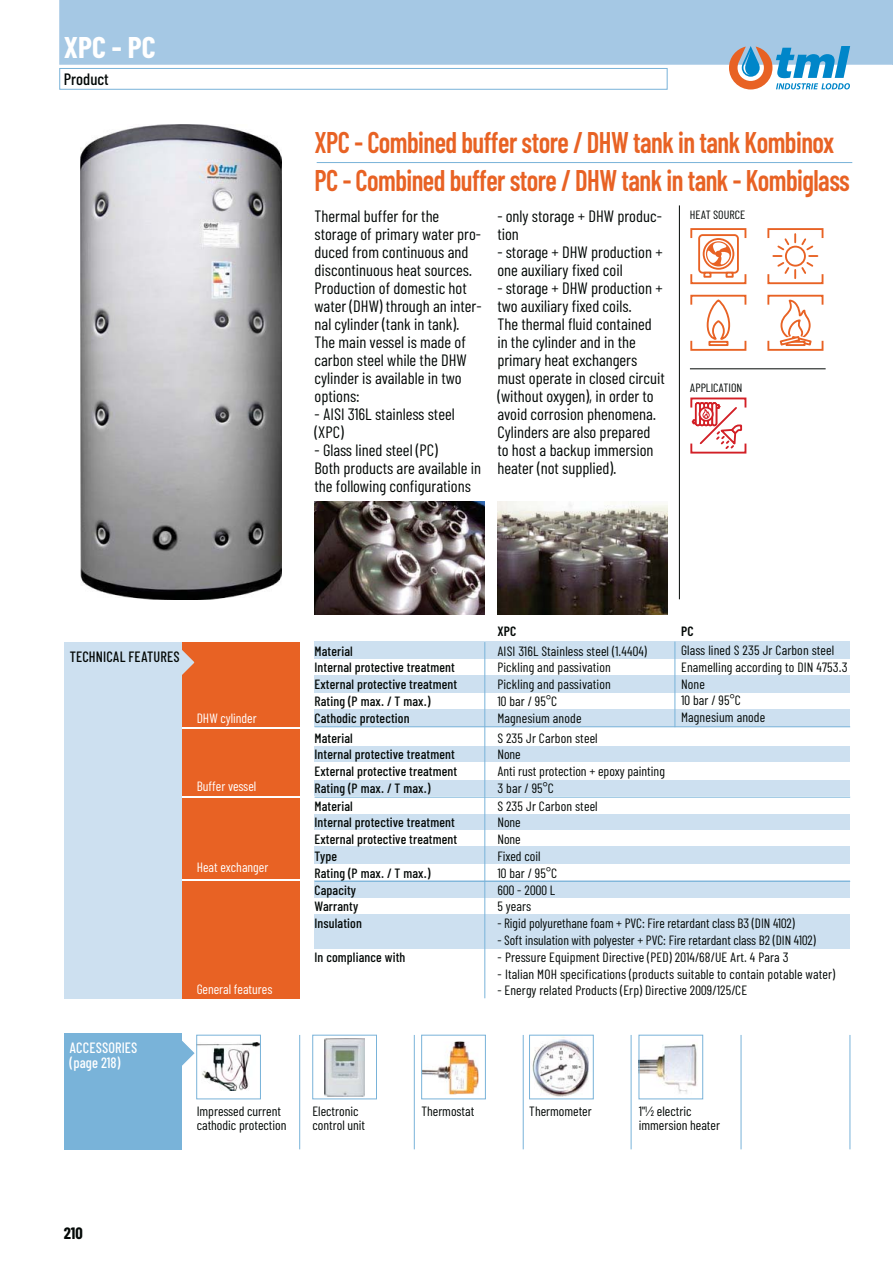
<style>
.page{position:relative;width:893px;height:1263px;background:#fff}
.page>*{position:absolute;margin:0;border:0;box-sizing:border-box;transform-origin:0 0}
.t1{font:600 30px/39px "Barlow Condensed";letter-spacing:-.02em;color:#e86224;scale:.89 1}
.t2{font:700 30px "Barlow Condensed";color:#fff}
.t3{font:16.5px/18px "Barlow Condensed";color:#030806}
.t4{font:500 16.5px "Barlow Condensed";color:#030806}
.t5{font:700 16.5px "Barlow Condensed";color:#030806}
.t6{font:500 15px/15px "Barlow Condensed";letter-spacing:.01em;color:#fff;scale:.95 1}
.t7{font:500 15px "Barlow Condensed";letter-spacing:.01em;color:#030806;scale:.95 1}
.t8{font:13.5px/16.8px "Barlow Condensed";letter-spacing:.01em;color:#030806}
.t9{font:500 13.5px/16.8px "Barlow Condensed";letter-spacing:.01em;color:#030806}
.t10{font:13.5px "Barlow Condensed";color:#fff}
.t11{font:600 13.5px "Barlow Condensed";color:#030806}
.t12{font:12px "Barlow Condensed";color:#030806}
</style>
<div class="page">
<img style="left:80px;top:125px;width:202px;height:475px">
<div style="left:182px;top:642px;width:117px;height:85px;background:#e86224"></div>
<svg style="left:182px;top:650px;width:13px;height:25px"></svg>
<svg style="left:182px;top:1041px;width:13px;height:25px"></svg>
<div style="left:182px;top:729px;width:117px;height:67px;background:#e86224"></div>
<div style="left:182px;top:798px;width:117px;height:81px;background:#e86224"></div>
<div style="left:182px;top:881px;width:117px;height:117px;background:#e86224"></div>
<div style="left:315px;top:746px;width:535px;height:17px;background:#cde0f0"></div>
<div style="left:315px;top:780px;width:535px;height:17px;background:#cde0f0"></div>
<div style="left:315px;top:710px;width:535px;height:17px;background:#cde0f0"></div>
<div style="left:315px;top:642px;width:535px;height:17px;background:#cde0f0"></div>
<div style="left:315px;top:813px;width:535px;height:17px;background:#cde0f0"></div>
<div style="left:315px;top:881px;width:535px;height:17px;background:#cde0f0"></div>
<div style="left:315px;top:676px;width:535px;height:17px;background:#cde0f0"></div>
<div style="left:315px;top:847px;width:535px;height:17px;background:#cde0f0"></div>
<div style="left:315px;top:797px;width:535px;height:17px;background:#fff"></div>
<div style="left:315px;top:915px;width:535px;height:34px;background:#cde0f0"></div>
<div style="left:60px;top:0;width:832px;height:64px;background:#a5c8e4"></div>
<svg style="left:892px;top:0;width:1px;height:64px"></svg>
<div style="left:60px;top:68px;width:607px;height:22px;border:1px solid #79b3d9"></div>
<svg style="left:729px;top:46px;width:121px;height:44px"></svg>
<div style="left:64px;top:642px;width:118px;height:356px;background:#cde0f0"></div>
<div style="left:64px;top:1033px;width:118px;height:116px;background:#79b3d9"></div>
<img style="left:315px;top:501px;width:170px;height:113px">
<img style="left:497px;top:501px;width:170px;height:113px">
<hr style="left:299px;top:1035px;width:1px;height:114px;background:#79b3d9">
<hr style="left:414px;top:1035px;width:1px;height:114px;background:#79b3d9">
<hr style="left:523px;top:1035px;width:1px;height:114px;background:#79b3d9">
<hr style="left:631px;top:1035px;width:1px;height:114px;background:#79b3d9">
<hr style="left:741px;top:1035px;width:1px;height:114px;background:#79b3d9">
<hr style="left:850px;top:1035px;width:1px;height:114px;background:#79b3d9">
<hr style="left:315px;top:727px;width:535px;height:1px;background:#79b3d9">
<hr style="left:315px;top:881px;width:535px;height:1px;background:#79b3d9">
<hr style="left:315px;top:797px;width:535px;height:1px;background:#79b3d9">
<hr style="left:484px;top:642px;width:1px;height:356px;background:#79b3d9">
<hr style="left:679px;top:205px;width:1px;height:394px;background:#030806">
<img style="left:198px;top:1042px;width:61px;height:48px">
<div style="left:196px;top:1035px;width:65px;height:64px;border:1px solid #79b3d9"></div>
<img style="left:325px;top:1038px;width:39px;height:58px">
<div style="left:312px;top:1035px;width:65px;height:64px;border:1px solid #79b3d9"></div>
<img style="left:423px;top:1042px;width:55px;height:52px">
<div style="left:421px;top:1035px;width:65px;height:64px;border:1px solid #79b3d9"></div>
<img style="left:532px;top:1037px;width:57px;height:60px">
<div style="left:529px;top:1035px;width:64px;height:64px;border:1px solid #79b3d9"></div>
<img style="left:641px;top:1044px;width:56px;height:50px">
<div style="left:639px;top:1035px;width:64px;height:64px;border:1px solid #79b3d9"></div>
<hr style="left:690px;top:368px;width:135px;height:1px;background:#030806">
<div style="left:690px;top:398px;width:56px;height:56px;border:2px solid #d21f26"></div>
<div style="left:703px;top:402px;width:6px;height:24px;border:2px solid #d21f26;border-radius:2px"></div>
<div style="left:707px;top:402px;width:6px;height:24px;border:2px solid #d21f26;border-radius:2px"></div>
<div style="left:711px;top:402px;width:6px;height:24px;border:2px solid #d21f26;border-radius:2px"></div>
<div style="left:699px;top:402px;width:6px;height:24px;border:2px solid #d21f26;border-radius:2px"></div>
<div style="left:695px;top:402px;width:6px;height:24px;border:2px solid #d21f26;border-radius:2px"></div>
<svg style="left:690px;top:404px;width:57px;height:47px"></svg>
<div style="left:767px;top:228px;width:56px;height:56px;border:2px solid #e86224"></div>
<div style="left:765px;top:238px;width:61px;height:36px;background:#fff"></div>
<svg style="left:773px;top:234px;width:44px;height:44px"></svg>
<div style="left:690px;top:228px;width:56px;height:56px;border:2px solid #e86224"></div>
<div style="left:698px;top:234px;width:41px;height:40px;border:2px solid #e86224;border-radius:3px"></div>
<svg style="left:690px;top:238px;width:57px;height:39px"></svg>
<div style="left:703px;top:272px;width:8px;height:6px;border:2px solid #e86224"></div>
<div style="left:715px;top:251px;width:7px;height:6px;background:#e86224;border-radius:50%"></div>
<div style="left:690px;top:295px;width:56px;height:56px;border:2px solid #e86224"></div>
<div style="left:708px;top:341px;width:20px;height:5px;border:2px solid #e86224"></div>
<svg style="left:690px;top:298px;width:57px;height:43px"></svg>
<div style="left:767px;top:295px;width:56px;height:56px;border:2px solid #e86224"></div>
<div style="left:765px;top:305px;width:61px;height:36px;background:#fff"></div>
<svg style="left:775px;top:299px;width:42px;height:52px"></svg>
<hr style="left:317px;top:162px;width:535px;height:1px;background:#79b3d9">
<hr style="left:674px;top:642px;width:1px;height:85px;background:#79b3d9">
<h1 class="t2" style="left:64px;top:37px;width:93px">XPC - PC</h1>
<p class="t4" style="left:64px;top:73px;width:46px">Product</p>
<h1 class="t1" style="left:315px;top:125px;width:603px">XPC - Combined buffer store / DHW tank in tank Kombinox<br>PC - Combined buffer store / DHW tank in tank - Kombiglass</h1>
<p class="t3" style="left:315px;top:209px;width:168px">Thermal buffer for the storage of primary water pro&shy;duced from continuous and discontinuous heat sources.<br>Production of domestic hot water (DHW) through an inter&shy;nal cylinder (tank in tank).<br>The main vessel is made of carbon steel while the DHW cylinder is available in two options:</p>
<p class="t3" style="left:315px;top:407px;width:142px">- AISI 316L stainless steel (XPC)</p>
<p class="t3" style="left:315px;top:443px;width:168px">- Glass lined steel (PC)<br>Both products are available in the following configurations</p>
<p class="t3" style="left:497px;top:209px;width:166px">- only storage + DHW produc&shy;tion</p>
<p class="t3" style="left:497px;top:245px;width:167px">- storage + DHW production + one auxiliary fixed coil</p>
<p class="t3" style="left:497px;top:281px;width:169px">- storage + DHW production + two auxiliary fixed coils.<br>The thermal fluid contained in the cylinder and in the primary heat exchangers must operate in closed circuit (without oxygen), in order to avoid corrosion phenomena.<br>Cylinders are also prepared to host a backup immersion heater (not supplied).</p>
<p class="t12" style="left:690px;top:211px;width:57px">HEAT SOURCE</p>
<p class="t12" style="left:690px;top:383px;width:54px">APPLICATION</p>
<p class="t7" style="left:70px;top:652px;width:117px">TECHNICAL FEATURES</p>
<p class="t6" style="left:70px;top:1042px;width:73px">ACCESSORIES (page 218)</p>
<p class="t10" style="left:197px;top:713px;width:62px">DHW cylinder</p>
<p class="t10" style="left:197px;top:781px;width:61px">Buffer vessel</p>
<p class="t10" style="left:197px;top:863px;width:73px">Heat exchanger</p>
<p class="t10" style="left:197px;top:984px;width:77px">General features</p>
<p class="t9" style="left:314px;top:644px;width:144px">Material<br>Internal protective treatment<br>External protective treatment<br>Rating (P max. / T max.)<br>Cathodic protection</p>
<p class="t9" style="left:314px;top:731px;width:144px">Material<br>Internal protective treatment<br>External protective treatment<br>Rating (P max. / T max.)<br>Material<br>Internal protective treatment<br>External protective treatment<br>Type<br>Rating (P max. / T max.)<br>Capacity<br>Warranty<br>Insulation</p>
<p class="t9" style="left:314px;top:950px;width:92px">In compliance with</p>
<p class="t11" style="left:497px;top:627px;width:20px">XPC</p>
<p class="t8" style="left:497px;top:644px;width:151px">AISI 316L Stainless steel (1.4404)<br>Pickling and passivation<br>Pickling and passivation<br>10 bar / 95°C<br>Magnesium anode</p>
<p class="t11" style="left:681px;top:627px;width:14px">PC</p>
<p class="t8" style="left:681px;top:643px;width:168px">Glass lined S 235 Jr Carbon steel<br>Enamelling according to DIN 4753.3<br>None<br>10 bar / 95°C<br>Magnesium anode</p>
<p class="t8" style="left:497px;top:731px;width:169px">S 235 Jr Carbon steel<br>None<br>Anti rust protection + epoxy painting<br>3 bar / 95°C<br>S 235 Jr Carbon steel<br>None<br>None<br>Fixed coil<br>10 bar / 95°C<br>600 - 2000 L<br>5 years</p>
<p class="t8" style="left:497px;top:916px;width:299px">- Rigid polyurethane foam + PVC: Fire retardant class B3 (DIN 4102)</p>
<p class="t8" style="left:497px;top:933px;width:320px">- Soft insulation with polyester + PVC: Fire retardant class B2 (DIN 4102)</p>
<p class="t8" style="left:497px;top:950px;width:293px">- Pressure Equipment Directive (PED) 2014/68/UE Art. 4 Para 3</p>
<p class="t8" style="left:497px;top:967px;width:339px">- Italian MOH specifications (products suitable to contain potable water)</p>
<p class="t8" style="left:497px;top:983px;width:251px">- Energy related Products (Erp) Directive 2009/125/CE</p>
<p class="t8" style="left:197px;top:1106px;width:91px;line-height:13.5px">Impressed current cathodic protection</p>
<p class="t8" style="left:312px;top:1106px;width:54px;line-height:13.5px">Electronic control unit</p>
<p class="t8" style="left:421px;top:1104px;width:54px">Thermostat</p>
<p class="t8" style="left:529px;top:1104px;width:64px">Thermometer</p>
<p class="t8" style="left:639px;top:1106px;width:83px;line-height:13.5px">1"½ electric immersion heater</p>
<p class="t5" style="left:64px;top:1227px;width:20px">210</p>
</div>
